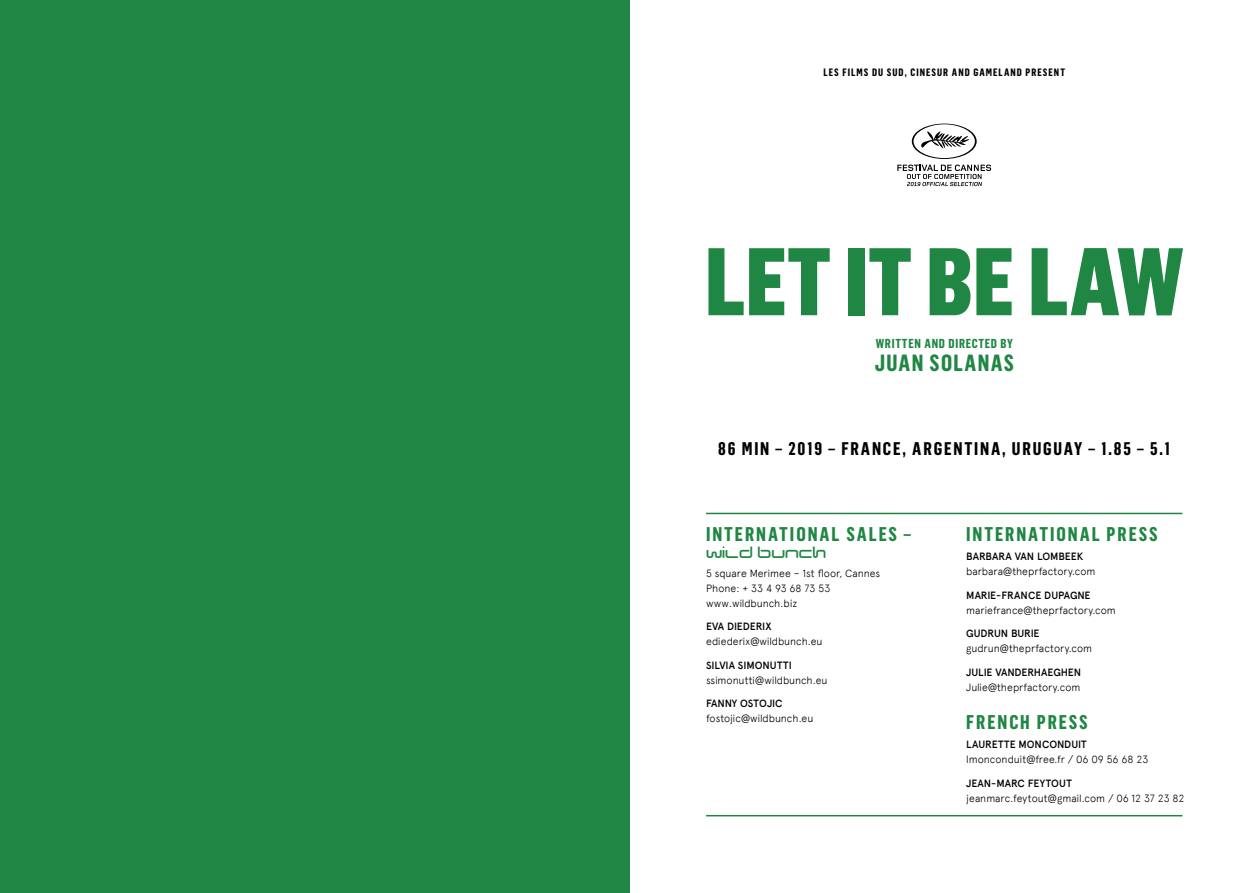
<style>
.page{position:relative;width:1259px;height:893px;background:#fff}
.page>*{position:absolute;margin:0;border:0;box-sizing:border-box;transform-origin:0 0}
.t1{font:900 94.05px "Flama Condensed";color:#208643}
.t2{font:700 22.95px "Flama Condensed";letter-spacing:.06em;color:#208643}
.t3{font:700 19.5px "Flama Condensed";letter-spacing:.1em;color:#208643}
.t4{font:700 18px "Flama Condensed";letter-spacing:.1em;color:#000}
.t5{font:800 14.1px "Euphoric";color:#208643}
.t6{font:700 12.75px "Flama Condensed";letter-spacing:.06em;color:#208643}
.t7{font:300 10.5px/15px "Apercu";letter-spacing:-.005em;color:#000}
.t8{font:500 10.5px "Apercu";letter-spacing:-.005em;color:#000}
.t9{font:700 10.5px "Flama Condensed";letter-spacing:.1em;color:#000}
</style>
<div class="page">
<div style="left:0;top:0;width:629px;height:893px;background:#208643"></div>
<hr style="left:706px;top:513px;width:476px;height:1px;background:#208643">
<hr style="left:706px;top:815px;width:476px;height:1px;background:#208643">
<svg style="left:912px;top:124px;width:64px;height:35px"></svg>
<svg style="left:897px;top:165px;width:94px;height:21px"></svg>
<p class="t9" style="left:823px;top:65px;width:243px">LES FILMS DU SUD, CINESUR AND GAMELAND PRESENT</p>
<h1 class="t1" style="left:705px;top:221px;width:479px">LET IT BE LAW</h1>
<p class="t6" style="left:875px;top:335px;width:139px">WRITTEN AND DIRECTED BY</p>
<h2 class="t2" style="left:874px;top:348px;width:141px">JUAN SOLANAS</h2>
<h3 class="t4" style="left:718px;top:437px;width:453px">86 MIN – 2019 – FRANCE, ARGENTINA, URUGUAY – 1.85 – 5.1</h3>
<h3 class="t3" style="left:706px;top:522px;width:207px">INTERNATIONAL SALES –</h3>
<h3 class="t5" style="left:706px;top:543px;width:122px">wild bunch</h3>
<p class="t7" style="left:706px;top:565px;width:176px">5 square Merimee – 1st floor, Cannes<br>Phone: + 33 4 93 68 73 53 www.wildbunch.biz</p>
<p class="t8" style="left:706px;top:620px;width:67px">EVA DIEDERIX</p>
<p class="t7" style="left:706px;top:634px;width:118px">ediederix@wildbunch.eu</p>
<p class="t8" style="left:706px;top:659px;width:87px">SILVIA SIMONUTTI</p>
<p class="t7" style="left:706px;top:672px;width:123px">ssimonutti@wildbunch.eu</p>
<p class="t8" style="left:706px;top:697px;width:78px">FANNY OSTOJIC</p>
<p class="t7" style="left:706px;top:711px;width:109px">fostojic@wildbunch.eu</p>
<h3 class="t3" style="left:966px;top:522px;width:193px">INTERNATIONAL PRESS</h3>
<p class="t8" style="left:966px;top:550px;width:119px">BARBARA VAN LOMBEEK</p>
<p class="t7" style="left:966px;top:564px;width:131px">barbara@theprfactory.com</p>
<p class="t8" style="left:966px;top:589px;width:126px">MARIE-FRANCE DUPAGNE</p>
<p class="t7" style="left:966px;top:602px;width:151px">mariefrance@theprfactory.com</p>
<p class="t8" style="left:966px;top:627px;width:75px">GUDRUN BURIE</p>
<p class="t7" style="left:966px;top:641px;width:127px">gudrun@theprfactory.com</p>
<p class="t8" style="left:966px;top:666px;width:116px">JULIE VANDERHAEGHEN</p>
<p class="t7" style="left:966px;top:679px;width:116px">Julie@theprfactory.com</p>
<h3 class="t3" style="left:966px;top:709px;width:123px">FRENCH PRESS</h3>
<p class="t8" style="left:966px;top:738px;width:122px">LAURETTE MONCONDUIT</p>
<p class="t7" style="left:966px;top:752px;width:184px">lmonconduit@free.fr / 06 09 56 68 23</p>
<p class="t8" style="left:966px;top:777px;width:107px">JEAN-MARC FEYTOUT</p>
<p class="t7" style="left:966px;top:790px;width:220px">jeanmarc.feytout@gmail.com / 06 12 37 23 82</p>
</div>
